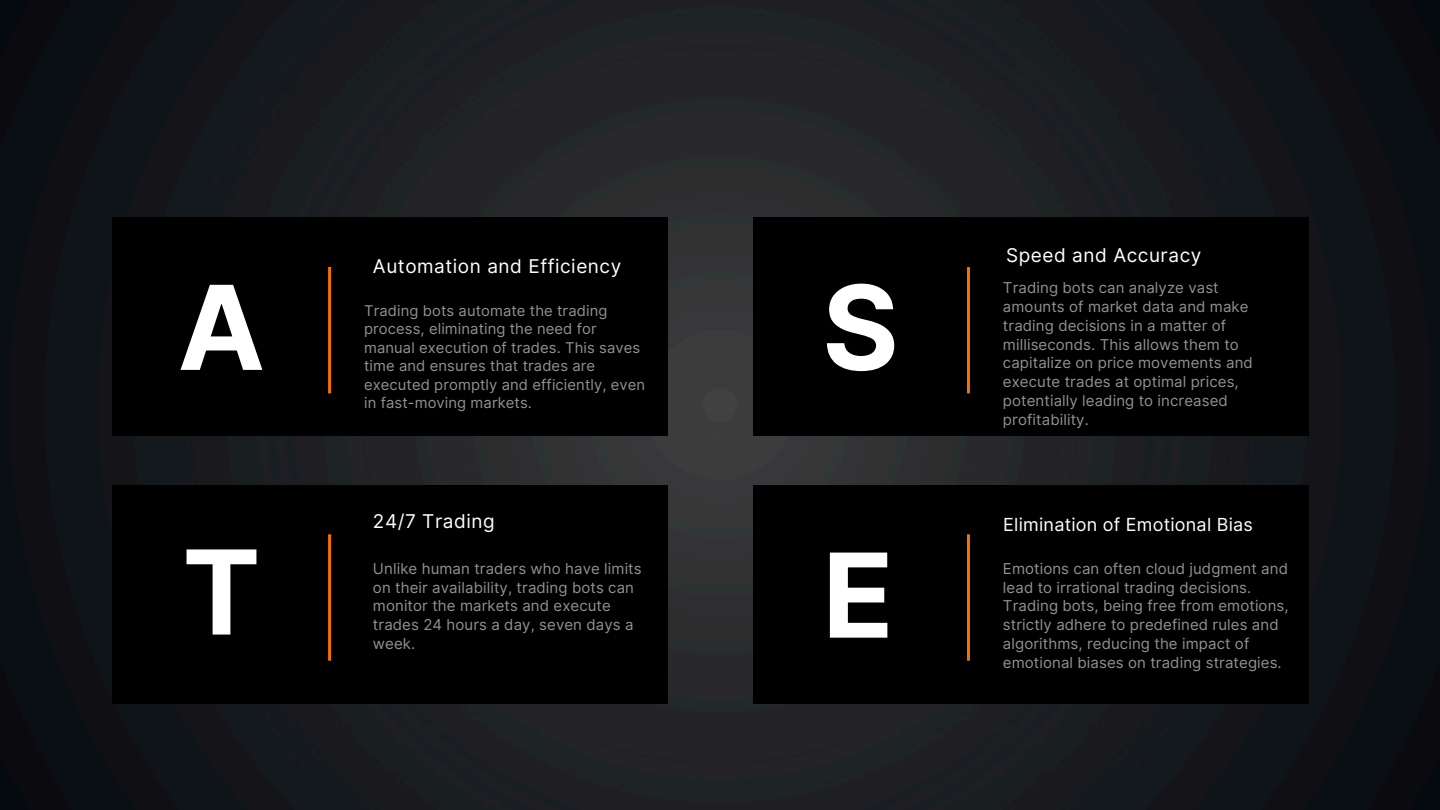
<style>
.page{position:relative;width:1440px;height:810px;background:#fff}
.page>*{position:absolute;margin:0;border:0;box-sizing:border-box;transform-origin:0 0}
.t1{font:700 117px "Inter";color:#fff}
.t2{font:19px "Inter";letter-spacing:.03em;color:#fff}
.t3{font:18px "Inter";letter-spacing:.01em;color:#fff}
.t4{font:15px/18.8px "Inter";letter-spacing:.005em;color:#929292}
.t5{font:14.8px/18.5px "Inter";letter-spacing:.005em;color:#929292}
</style>
<div class="page">
<img style="left:0;top:0;width:1440px;height:810px">
<div style="left:113px;top:217px;width:555px;height:219px;background:#000"></div>
<hr style="left:328px;top:267px;width:3px;height:126px;background:#f27100">
<div style="left:753px;top:485px;width:555px;height:219px;background:#000"></div>
<hr style="left:967px;top:534px;width:3px;height:127px;background:#f27100">
<div style="left:753px;top:217px;width:555px;height:219px;background:#000"></div>
<hr style="left:967px;top:267px;width:3px;height:126px;background:#f27100">
<div style="left:113px;top:485px;width:555px;height:219px;background:#000"></div>
<hr style="left:328px;top:534px;width:3px;height:127px;background:#f27100">
<p class="t1" style="left:178px;top:257px;width:89px">A</p>
<h1 class="t1" style="left:182px;top:522px;width:80px">T</h1>
<p class="t2" style="left:373px;top:255px;width:250px">Automation and Efficiency</p>
<h1 class="t5" style="left:364px;top:301px;width:283px">Trading bots automate the trading process, eliminating the need for manual execution of trades. This saves time and ensures that trades are executed promptly and efficiently, even in fast-moving markets.</h1>
<p class="t2" style="left:373px;top:510px;width:123px">24/7 Trading</p>
<p class="t4" style="left:373px;top:559px;width:270px">Unlike human traders who have limits on their availability, trading bots can monitor the markets and execute trades 24 hours a day, seven days a week.</p>
<p class="t1" style="left:822px;top:257px;width:78px">S</p>
<p class="t1" style="left:822px;top:525px;width:73px">E</p>
<h1 class="t2" style="left:1006px;top:244px;width:197px">Speed and Accuracy</h1>
<p class="t4" style="left:1003px;top:278px;width:251px">Trading bots can analyze vast amounts of market data and make trading decisions in a matter of milliseconds. This allows them to capitalize on price movements and execute trades at optimal prices, potentially leading to increased profitability.</p>
<p class="t3" style="left:1003px;top:514px;width:251px">Elimination of Emotional Bias</p>
<h1 class="t4" style="left:1003px;top:559px;width:287px">Emotions can often cloud judgment and lead to irrational trading decisions.<br>Trading bots, being free from emotions, strictly adhere to predefined rules and algorithms, reducing the impact of emotional biases on trading strategies.</h1>
</div>
